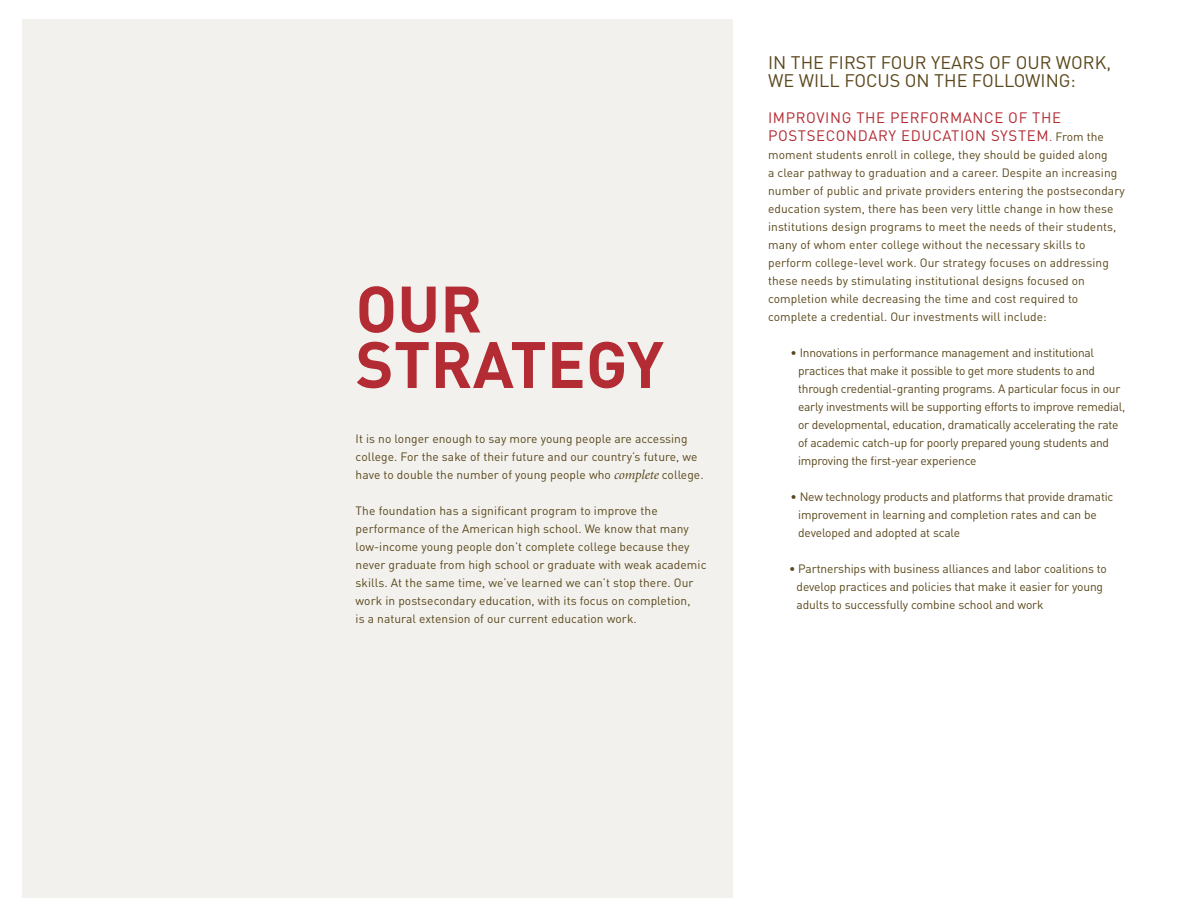
<style>
.page{position:relative;width:1188px;height:918px;background:#fff}
.page>*{position:absolute;margin:0;border:0;box-sizing:border-box;transform-origin:0 0}
.t1{font:700 64.5px/55.5px "DIN";color:#b32b33}
.t2{font:18px/18px "DIN";color:#5a471a}
.t3{font:15px/18px "DIN";letter-spacing:.04em;color:#b32b33}
.t4{font:12px/18px "DIN";letter-spacing:.005em;color:#5a471a}
.t5{font:12px/18px "DIN";letter-spacing:-.02em;color:#5a471a}
.s1{font-family:"Minion";font-style:italic;font-size:13.5px}
.s2{font-size:12px}
.s3{font-size:12px;color:#5a471a}
</style>
<div class="page">
<div style="left:22px;top:20px;width:711px;height:878px;background:#f2f1ee"></div>
<h1 class="t1" style="left:356px;top:279px;width:310px">Our<br>STRATEGY</h1>
<p class="t4" style="left:356px;top:429px;width:350px">It is no longer enough to say more young people are accessing college. For the sake of their future and our country’s future, we have to double the number of young people who <span class="s1">complete</span> college.</p>
<p class="t4" style="left:356px;top:501px;width:352px">The foundation has a significant program to improve the performance of the American high school. We know that many low-income young people don’t complete college because they never graduate from high school or graduate with weak academic skills. At the same time, we’ve learned we can’t stop there. Our work in postsecondary education, with its focus on completion,<br>is a natural extension of our current education work.</p>
<h2 class="t2" style="left:768px;top:53px;width:345px;text-indent:147px">r years of ou r work, we will focus on th e following:</h2>
<p class="t3" style="left:768px;top:108px;width:295px">Improvi ng th e performance of th e posts</p>
<h2 class="t2" style="left:768px;top:53px;width:124px">In the first fou</h2>
<p class="t3" style="left:816px;top:126px;width:135px">econdary educatio</p>
<p class="t3" style="left:975px;top:126px;width:130px">n system<span class="s2">.</span> <span class="s3">From the</span></p>
<p class="t4" style="left:768px;top:145px;width:358px">moment students enroll in college, they should be guided along<br>a clear pathway to graduation and a career. Despite an increasing number of public and private providers entering the postsecondary education system, there has been very little change in how these institutions design programs to meet the needs of their students, many of whom enter college without the necessary skills to perform college-level work. Our strategy focuses on addressing these needs by stimulating institutional designs focused on completion while decreasing the time and cost required to complete a credential. Our investments will include:</p>
<p class="t5" style="left:798px;top:343px;width:329px;text-indent:-8px">• Innovations in performance management and institutional practices that make it possible to get more students to and through credential-granting programs. A particular focus in our early investments will be supporting efforts to improve remedial, or developmental, education, dramatically accelerating the rate of academic catch-up for poorly prepared young students and improving the first-year experience</p>
<p class="t5" style="left:798px;top:487px;width:317px;text-indent:-8px">• N ew technology products and platforms that provide dramatic improvement in learning and completion rates and can be developed and adopted at scale</p>
<p class="t4" style="left:797px;top:559px;width:312px;text-indent:-8px">• Partnerships with business alliances and labor coalitions to develop practices and policies that make it easier for young adults to successfully combine school and work</p>
</div>
